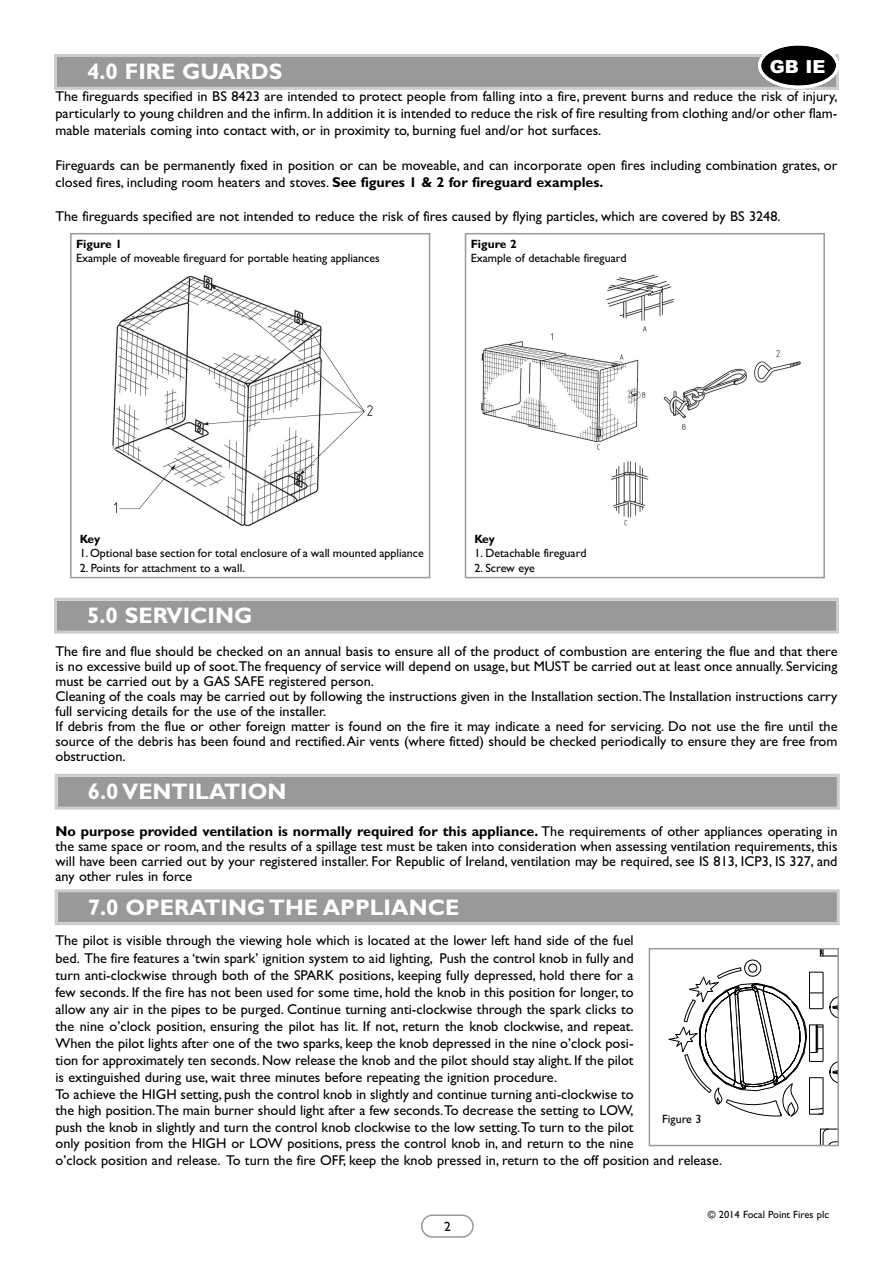
<style>
.page{position:relative;width:893px;height:1263px;background:#fff}
.page>*{position:absolute;margin:0;border:0;box-sizing:border-box;transform-origin:0 0}
.t1{font:700 22.5px "Gill Sans";color:#fff}
.t2{font:900 18px "Arial";color:#fff}
.t3{font:14.25px/16.8px "Gill Sans";color:#000}
.t4{font:13.5px "Gill Sans";color:#000}
.t5{font:12px "Gill Sans";color:#000}
.t6{font:700 12px "Gill Sans";color:#000}
.t7{font:10.5px "Gill Sans";color:#000}
.s1{font-weight:700}
</style>
<div class="page">
<div style="left:57px;top:57px;width:779px;height:30px;background:#999"></div>
<div style="left:54px;top:54px;width:785px;height:36px;border:3px solid #ccc"></div>
<svg style="left:421px;top:1214px;width:53px;height:24px"></svg>
<svg style="left:758px;top:45px;width:81px;height:44px"></svg>
<div style="left:70px;top:233px;width:360px;height:345px;border:2px solid #999"></div>
<img style="left:112px;top:275px;width:261px;height:252px">
<div style="left:465px;top:233px;width:360px;height:345px;border:2px solid #999"></div>
<img style="left:481px;top:275px;width:319px;height:251px">
<div style="left:57px;top:601px;width:779px;height:30px;background:#999"></div>
<div style="left:54px;top:598px;width:785px;height:36px;border:3px solid #ccc"></div>
<div style="left:58px;top:777px;width:779px;height:30px;background:#999"></div>
<div style="left:55px;top:774px;width:785px;height:36px;border:3px solid #ccc"></div>
<div style="left:58px;top:892px;width:779px;height:30px;background:#999"></div>
<div style="left:55px;top:889px;width:785px;height:36px;border:3px solid #ccc"></div>
<svg style="left:668px;top:951px;width:168px;height:192px"></svg>
<div style="left:649px;top:948px;width:190px;height:198px;border:2px solid #999"></div>
<h1 class="t1" style="left:87px;top:58px;width:197px">4.0 FIRE GUARDS</h1>
<p class="t2" style="left:770px;top:56px;width:57px">GB IE</p>
<p class="t3" style="left:55px;top:88px;width:783px;text-align:justify">The fireguards specified in BS 8423 are intended to protect people from falling into a fire, prevent burns and reduce the risk of injury, particularly to young children and the infirm. In addition it is intended to reduce the risk of fire resulting from clothing and/or other flam&shy;mable materials coming into contact with, or in proximity to, burning fuel and/or hot surfaces.</p>
<p class="t3" style="left:55px;top:156px;width:783px">Fireguards can be permanently fixed in position or can be moveable, and can incorporate open fires including combination grates, or closed fires, including room heaters and stoves. <span class="s1">See figures 1 &amp; 2 for fireguard examples.</span></p>
<p class="t3" style="left:56px;top:208px;width:727px">The fireguards specified are not intended to reduce the risk of fires caused by flying particles, which are covered by BS 3248.</p>
<p class="t6" style="left:76px;top:237px;width:48px">Figure 1</p>
<p class="t5" style="left:76px;top:251px;width:305px">Example of moveable fireguard for portable heating appliances</p>
<p class="t6" style="left:471px;top:237px;width:48px">Figure 2</p>
<p class="t5" style="left:471px;top:251px;width:157px">Example of detachable fireguard</p>
<p class="t6" style="left:80px;top:532px;width:22px">Key</p>
<p class="t5" style="left:80px;top:546px;width:346px">1. Optional base section for total enclosure of a wall mounted appliance</p>
<p class="t5" style="left:80px;top:561px;width:167px">2. Points for attachment to a wall.</p>
<h1 class="t1" style="left:87px;top:602px;width:167px">5.0 SERVICING</h1>
<p class="t6" style="left:474px;top:532px;width:22px">Key</p>
<p class="t5" style="left:474px;top:546px;width:114px">1. Detachable fireguard</p>
<p class="t5" style="left:474px;top:561px;width:62px">2. Screw eye</p>
<p class="t3" style="left:56px;top:643px;width:783px;line-height:15px">The fire and flue should be checked on an annual basis to ensure all of the product of combustion are entering the flue and that there is no excessive build up of soot.The frequency of service will depend on usage, but MUST be carried out at least once annually. Servicing must be carried out by a GAS SAFE registered person.<br>Cleaning of the coals may be carried out by following the instructions given in the Installation section.The Installation instructions carry full servicing details for the use of the installer.<br>If debris from the flue or other foreign matter is found on the fire it may indicate a need for servicing. Do not use the fire until the source of the debris has been found and rectified.Air vents (where fitted) should be checked periodically to ensure they are free from obstruction.</p>
<h1 class="t1" style="left:88px;top:778px;width:200px">6.0 VENTILATION</h1>
<p class="t3" style="left:56px;top:823px;width:783px;line-height:15px;text-align:justify"><span class="s1">No purpose provided ventilation is normally required for this appliance.</span> The requirements of other appliances operating in the same space or room, and the results of a spillage test must be taken into consideration when assessing ventilation requirements, this will have been carried out by your registered installer. For Republic of Ireland, ventilation may be required, see IS 813, ICP3, IS 327, and any other rules in force</p>
<h1 class="t1" style="left:88px;top:894px;width:373px">7.0 OPERATING THE APPLIANCE</h1>
<p class="t3" style="left:55px;top:932px;width:668px">The pilot is visible through the viewing hole which is located at the lower left hand side of the fuel<br>bed. The fire features a ‘twin spark’ ignition system to aid lighting, Push the control knob in fully and<br>turn anti-clockwise through both of the SPARK positions, keeping fully depressed, hold there for a<br>few seconds. If the fire has not been used for some time, hold the knob in this position for longer, to<br>allow any air in the pipes to be purged. Continue turning anti-clockwise through the spark clicks to<br>the nine o’clock position, ensuring the pilot has lit. If not, return the knob clockwise, and repeat.<br>When the pilot lights after one of the two sparks, keep the knob depressed in the nine o’clock posi-<br>tion for approximately ten seconds. Now release the knob and the pilot should stay alight. If the pilot<br>is extinguished during use, wait three minutes before repeating the ignition procedure.<br>To achieve the HIGH setting, push the control knob in slightly and continue turning anti-clockwise to<br>the high position.The main burner should light after a few seconds.To decrease the setting to LOW,<br>push the knob in slightly and turn the control knob clockwise to the low setting.To turn to the pilot<br>only position from the HIGH or LOW positions, press the control knob in, and return to the nine<br>o’clock position and release. To turn the fire OFF, keep the knob pressed in, return to the off position and release.</p>
<p class="t5" style="left:662px;top:1112px;width:41px">Figure 3</p>
<p class="t4" style="left:444px;top:1218px;width:8px">2</p>
<p class="t7" style="left:708px;top:1208px;width:123px">© 2014 Focal Point Fires plc</p>
</div>
